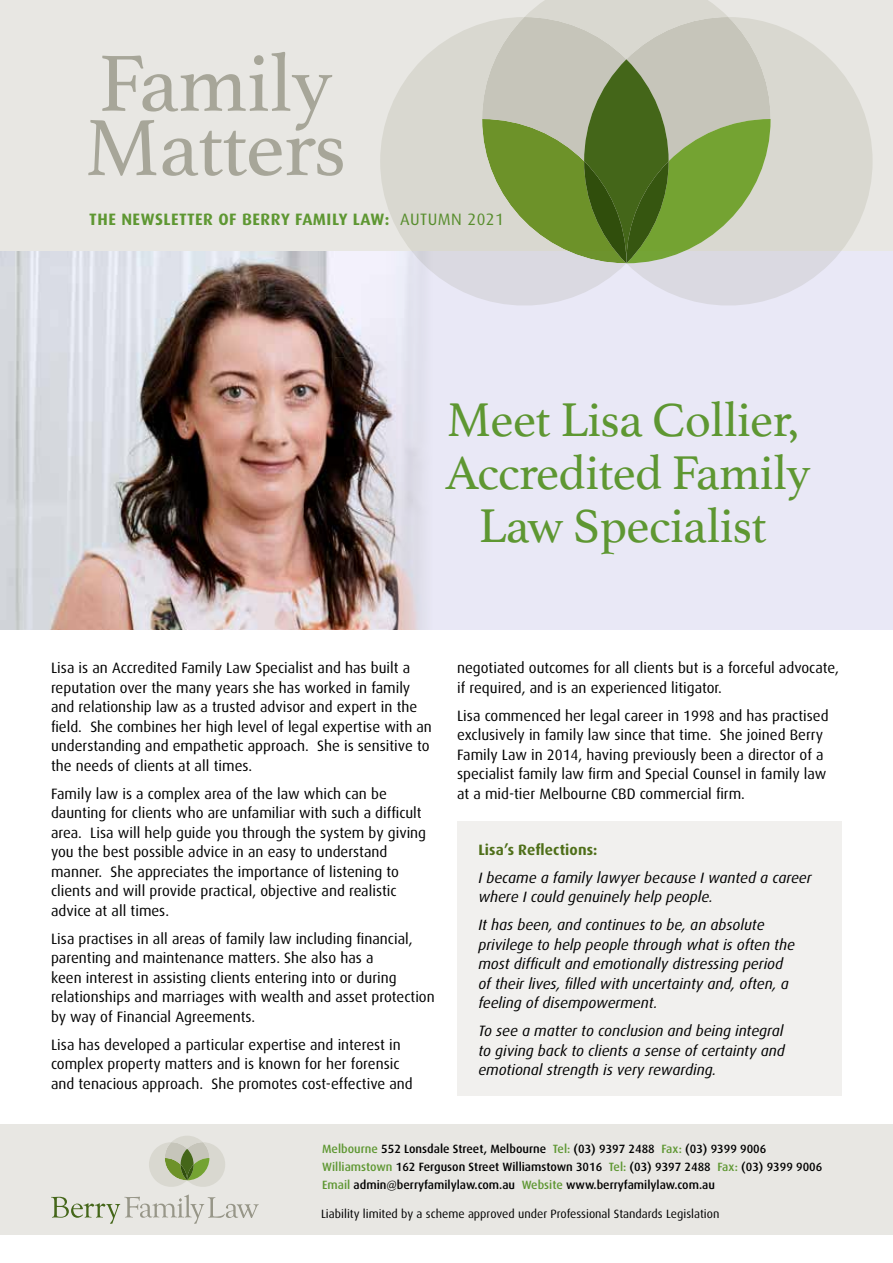
<style>
.page{position:relative;width:893px;height:1263px;background:#fff}
.page>*{position:absolute;margin:0;border:0;box-sizing:border-box;transform-origin:0 0}
.t1{font:83.85px/64.3px "Athelas";letter-spacing:-.01em;color:#a7a699}
.t2{font:49.65px/52.9px "Athelas";letter-spacing:-.01em;color:#5e9732;text-align:center}
.t3{font:700 16.5px "Dax";letter-spacing:.03em;color:#5e9732}
.t4{font:15px/19.5px "Dax";color:#000}
.t5{font:italic 15px/19.5px "Dax";color:#000}
.t6{font:700 15px "Dax";letter-spacing:.01em;color:#4f6f19}
.t7{font:500 12px/18px "Dax";color:#000}
.t8{font:12px "Dax";color:#000}
.s1{font-weight:400}
.s2{color:#5e9732}
</style>
<div class="page">
<div style="left:457px;top:821px;width:385px;height:275px;background:#f1f0ee"></div>
<img style="left:0;top:251px;width:386px;height:378px">
<div style="left:386px;top:251px;width:507px;height:378px;background:#e9e8f6"></div>
<div style="left:0;top:0;width:893px;height:251px;background:#e8e7e3"></div>
<svg style="left:380px;top:24px;width:246px;height:295px"></svg>
<svg style="left:626px;top:24px;width:247px;height:281px;fill:#d9d8d0"></svg>
<svg style="left:482px;top:0;width:289px;height:263px;background:#9faf81"></svg>
<div style="left:0;top:1124px;width:893px;height:111px;background:#e8e7e3"></div>
<svg style="left:171px;top:1136px;width:32px;height:13px"></svg>
<svg style="left:51px;top:1142px;width:208px;height:82px"></svg>
<h1 class="t1" style="left:85px;top:48px;width:263px">Family<br>Matters</h1>
<p class="t3" style="left:89px;top:210px;width:416px">THE NEWSLETTER OF BERRY FAMILY LAW: <span class="s1">AUTUMN 2021</span></p>
<h2 class="t2" style="left:445px;top:392px;width:367px">Meet Lisa Collier,<br>Accredited Family<br>Law Specialist</h2>
<p class="t4" style="left:51px;top:658px;width:382px">Lisa is an Accredited Family Law Specialist and has built a reputation over the many years she has worked in family and relationship law as a trusted advisor and expert in the field. She combines her high level of legal expertise with an understanding and empathetic approach. She is sensitive to the needs of clients at all times.</p>
<p class="t4" style="left:51px;top:784px;width:377px">Family law is a complex area of the law which can be daunting for clients who are unfamiliar with such a difficult area. Lisa will help guide you through the system by giving you the best possible advice in an easy to understand manner. She appreciates the importance of listening to clients and will provide practical, objective and realistic advice at all times.</p>
<p class="t4" style="left:51px;top:929px;width:385px">Lisa practises in all areas of family law including financial, parenting and maintenance matters. She also has a<br>keen interest in assisting clients entering into or during relationships and marriages with wealth and asset protection by way of Financial Agreements.</p>
<p class="t4" style="left:51px;top:1035px;width:363px">Lisa has developed a particular expertise and interest in complex property matters and is known for her forensic and tenacious approach. She promotes cost-effective and</p>
<p class="t4" style="left:457px;top:658px;width:383px">negotiated outcomes for all clients but is a forceful advocate, if required, and is an experienced litigator.</p>
<p class="t4" style="left:457px;top:706px;width:373px">Lisa commenced her legal career in 1998 and has practised exclusively in family law since that time. She joined Berry Family Law in 2014, having previously been a director of a specialist family law firm and Special Counsel in family law at a mid-tier Melbourne CBD commercial firm.</p>
<p class="t6" style="left:478px;top:841px;width:121px">Lisa’s Reflections:</p>
<p class="t5" style="left:478px;top:868px;width:335px">I became a family lawyer because I wanted a career where I could genuinely help people.</p>
<p class="t5" style="left:478px;top:915px;width:318px">It has been, and continues to be, an absolute privilege to help people through what is often the most difficult and emotionally distressing period of their lives, filled with uncertainty and, often, a feeling of disempowerment.</p>
<p class="t5" style="left:478px;top:1021px;width:308px;text-align:justify">To see a matter to conclusion and being integral to giving back to clients a sense of certainty and emotional strength is very rewarding.</p>
<p class="t7" style="left:322px;top:1140px;width:502px"><span class="s2">Melbourne</span> 552 Lonsdale Street, Melbourne <span class="s2">Tel:</span> (03) 9397 2488 <span class="s2">Fax:</span> (03) 9399 9006<br><span class="s2">Williamstown</span> 162 Ferguson Street Williamstown 3016 <span class="s2">Tel:</span> (03) 9397 2488 <span class="s2">Fax:</span> (03) 9399 9006<br><span class="s2">Email</span> admin@berryfamilylaw.com.au <span class="s2">Website</span> www.berryfamilylaw.com.au</p>
<p class="t8" style="left:321px;top:1207px;width:400px">Liability limited by a scheme approved under Professional Standards Legislation</p>
</div>
